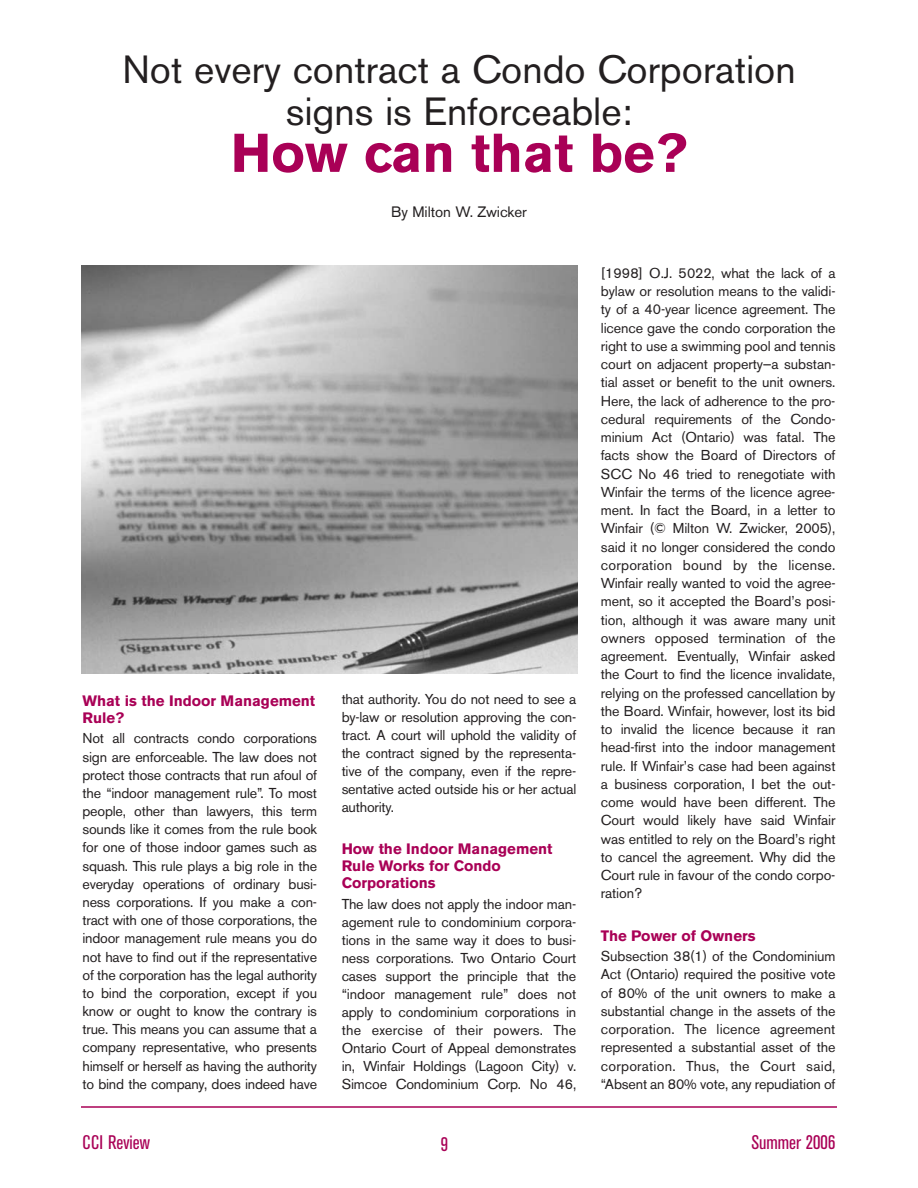
<style>
.page{position:relative;width:918px;height:1188px;background:#fff}
.page>*{position:absolute;margin:0;border:0;box-sizing:border-box;transform-origin:0 0}
.t1{font:700 54px "Akzidenz Grotesk BE";color:#a90056}
.t2{font:39px/42px "Akzidenz Grotesk BE";color:#231f20;text-align:center}
.t3{font:condensed 19.5px "Akzidenz Grotesk BE";color:#a90056}
.t4{font:700 15px/17.2px "Akzidenz Grotesk BE";color:#a90056}
.t5{font:15px "Akzidenz Grotesk BE";color:#231f20}
.t6{font:14.25px/18.3px "Akzidenz Grotesk BE";letter-spacing:-.01em;color:#231f20;text-align:justify}
</style>
<div class="page">
<hr style="left:81px;top:1106px;width:756px;height:2px;background:#a90056">
<img style="left:81px;top:265px;width:497px;height:409px">
<h2 class="t2" style="left:122px;top:53px;width:675px">Not every contract a Condo Corporation signs is Enforceable:</h2>
<h1 class="t1" style="left:231px;top:134px;width:458px">How can that be?</h1>
<p class="t5" style="left:391px;top:207px;width:137px">By Milton W. Zwicker</p>
<p class="t4" style="left:82px;top:693px;width:234px">What is the Indoor Management<br>Rule?</p>
<p class="t6" style="left:82px;top:731px;width:236px">Not all contracts condo corporations sign are enforceable. The law does not protect those contracts that run afoul of the “indoor management rule”. To most people, other than lawyers, this term sounds like it comes from the rule book for one of those indoor games such as squash. This rule plays a big role in the everyday operations of ordinary busi&shy;ness corporations. If you make a con&shy;tract with one of those corporations, the indoor management rule means you do not have to find out if the representative of the corporation has the legal authority to bind the corporation, except if you know or ought to know the contrary is true. This means you can assume that a company representative, who presents himself or herself as having the authority to bind the company, does indeed have</p>
<p class="t6" style="left:342px;top:691px;width:236px">that authority. You do not need to see a by-law or resolution approving the con&shy;tract. A court will uphold the validity of the contract signed by the representa&shy;tive of the company, even if the repre&shy;sentative acted outside his or her actual authority.</p>
<p class="t4" style="left:342px;top:841px;width:212px">How the Indoor Management<br>Rule Works for Condo<br>Corporations</p>
<p class="t6" style="left:342px;top:896px;width:236px">The law does not apply the indoor man&shy;agement rule to condominium corpora&shy;tions in the same way it does to busi&shy;ness corporations. Two Ontario Court cases support the principle that the “indoor management rule” does not apply to condominium corporations in the exercise of their powers. The Ontario Court of Appeal demonstrates in, Winfair Holdings (Lagoon City) v.<br>Simcoe Condominium Corp. No 46,</p>
<p class="t6" style="left:601px;top:265px;width:236px">[1998] O.J. 5022, what the lack of a bylaw or resolution means to the validi&shy;ty of a 40-year licence agreement. The licence gave the condo corporation the right to use a swimming pool and tennis court on adjacent property—a substan&shy;tial asset or benefit to the unit owners.<br>Here, the lack of adherence to the pro&shy;cedural requirements of the Condo&shy;minium Act (Ontario) was fatal. The facts show the Board of Directors of SCC No 46 tried to renegotiate with Winfair the terms of the licence agree&shy;ment. In fact the Board, in a letter to Winfair (© Milton W. Zwicker, 2005), said it no longer considered the condo corporation bound by the license.<br>Winfair really wanted to void the agree&shy;ment, so it accepted the Board’s posi&shy;tion, although it was aware many unit owners opposed termination of the agreement. Eventually, Winfair asked the Court to find the licence invalidate, relying on the professed cancellation by the Board. Winfair, however, lost its bid to invalid the licence because it ran head-first into the indoor management rule. If Winfair’s case had been against a business corporation, I bet the out&shy;come would have been different. The Court would likely have said Winfair was entitled to rely on the Board’s right to cancel the agreement. Why did the Court rule in favour of the condo corpo&shy;ration?</p>
<p class="t4" style="left:601px;top:928px;width:156px">The Power of Owners</p>
<p class="t6" style="left:601px;top:948px;width:236px">Subsection 38(1) of the Condominium Act (Ontario) required the positive vote of 80% of the unit owners to make a substantial change in the assets of the corporation. The licence agreement represented a substantial asset of the corporation. Thus, the Court said, “Absent an 80% vote, any repudiation of</p>
<h3 class="t3" style="left:82px;top:1135px;width:69px">CCI Review</h3>
<h3 class="t3" style="left:441px;top:1137px;width:9px">9</h3>
<h3 class="t3" style="left:751px;top:1135px;width:86px">Summer 2006</h3>
</div>
